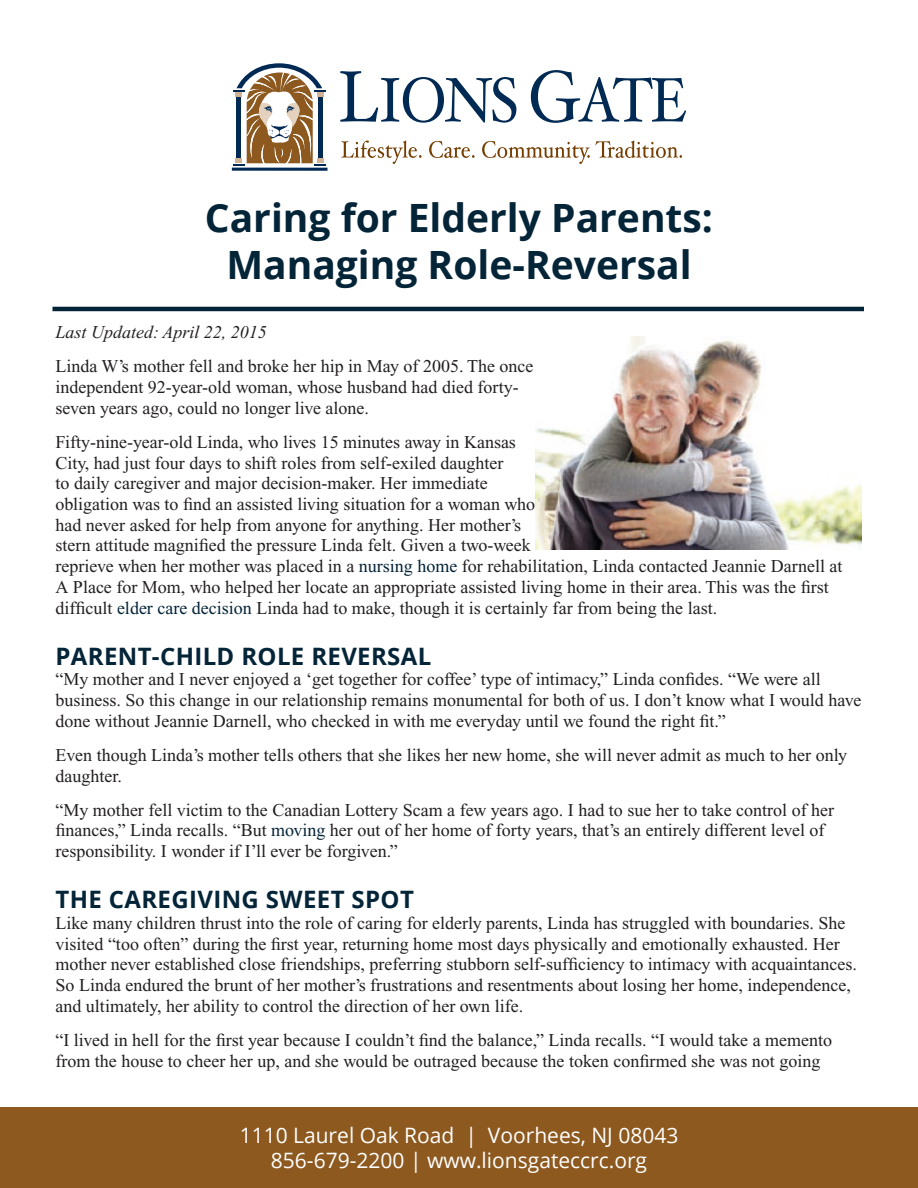
<style>
.page{position:relative;width:918px;height:1188px;background:#fff}
.page>*{position:absolute;margin:0;border:0;box-sizing:border-box;transform-origin:0 0}
.t1{font:700 39px/46.8px "Open Sans";color:#042438;text-align:center}
.t2{font:700 24px "Open Sans";letter-spacing:.015em;color:#042438}
.t3{font:21.15px/25.2px "Open Sans";color:#fff;text-align:center}
.t4{font:18px/20.7px "Times New Roman";color:#231f20}
.t5{font:italic 18px "Times New Roman";color:#231f20}
.s1{color:#042438}
</style>
<div class="page">
<svg style="left:340px;top:71px;width:176px;height:52px"></svg>
<svg style="left:531px;top:70px;width:155px;height:53px"></svg>
<svg style="left:341px;top:140px;width:81px;height:24px"></svg>
<svg style="left:429px;top:141px;width:45px;height:17px"></svg>
<svg style="left:482px;top:140px;width:200px;height:24px"></svg>
<hr style="left:232px;top:168px;width:95px;height:3px;background:#002953">
<svg style="left:233px;top:63px;width:93px;height:103px"></svg>
<div style="left:0;top:1107px;width:918px;height:81px;background:#8d591f"></div>
<hr style="left:52px;top:307px;width:812px;height:4px;background:#042438">
<img style="left:535px;top:337px;width:326px;height:213px">
<h1 class="t1" style="left:205px;top:194px;width:510px">Caring for Elderly Parents:<br>Managing Role-Reversal</h1>
<p class="t5" style="left:56px;top:322px;width:213px">Last Updated: April 22, 2015</p>
<p class="t4" style="left:56px;top:356px;width:480px">Linda W’s mother fell and broke her hip in May of 2005. The once independent 92-year-old woman, whose husband had died forty&shy;seven years ago, could no longer live alone.</p>
<p class="t4" style="left:56px;top:432px;width:789px">Fifty-nine-year-old Linda, who lives 15 minutes away in Kansas<br>City, had just four days to shift roles from self-exiled daughter<br>to daily caregiver and major decision-maker. Her immediate<br>obligation was to find an assisted living situation for a woman who<br>had never asked for help from anyone for anything. Her mother’s<br>stern attitude magnified the pressure Linda felt. Given a two-week<br>reprieve when her mother was placed in a <span class="s1">nursing home</span> for rehabilitation, Linda contacted Jeannie Darnell at A Place for Mom, who helped her locate an appropriate assisted living home in their area. This was the first difficult <span class="s1">elder care decision</span> Linda had to make, though it is certainly far from being the last.</p>
<h2 class="t2" style="left:56px;top:639px;width:377px">PARENT-CHILD ROLE REVERSAL</h2>
<p class="t4" style="left:56px;top:669px;width:807px">“My mother and I never enjoyed a ‘get together for coffee’ type of intimacy,” Linda confides. “We were all business. So this change in our relationship remains monumental for both of us. I don’t know what I would have done without Jeannie Darnell, who checked in with me everyday until we found the right fit.”</p>
<p class="t4" style="left:56px;top:745px;width:793px">Even though Linda’s mother tells others that she likes her new home, she will never admit as much to her only daughter.</p>
<p class="t4" style="left:56px;top:799px;width:780px">“My mother fell victim to the Canadian Lottery Scam a few years ago. I had to sue her to take control of her finances,” Linda recalls. “But <span class="s1">moving</span> her out of her home of forty years, that’s an entirely different level of responsibility. I wonder if I’ll ever be forgiven.”</p>
<h2 class="t2" style="left:56px;top:882px;width:360px">THE CAREGIVING SWEET SPOT</h2>
<p class="t4" style="left:56px;top:913px;width:803px">Like many children thrust into the role of caring for elderly parents, Linda has struggled with boundaries. She visited “too often” during the first year, returning home most days physically and emotionally exhausted. Her mother never established close friendships, preferring stubborn self-sufficiency to intimacy with acquaintances.<br>So Linda endured the brunt of her mother’s frustrations and resentments about losing her home, independence, and ultimately, her ability to control the direction of her own life.</p>
<p class="t4" style="left:56px;top:1030px;width:778px">“I lived in hell for the first year because I couldn’t find the balance,” Linda recalls. “I would take a memento from the house to cheer her up, and she would be outraged because the token confirmed she was not going</p>
<p class="t3" style="left:240px;top:1122px;width:440px">1110 Laurel Oak Road | Voorhees, NJ 08043<br>856-679-2200 | www.lionsgateccrc.org</p>
</div>
